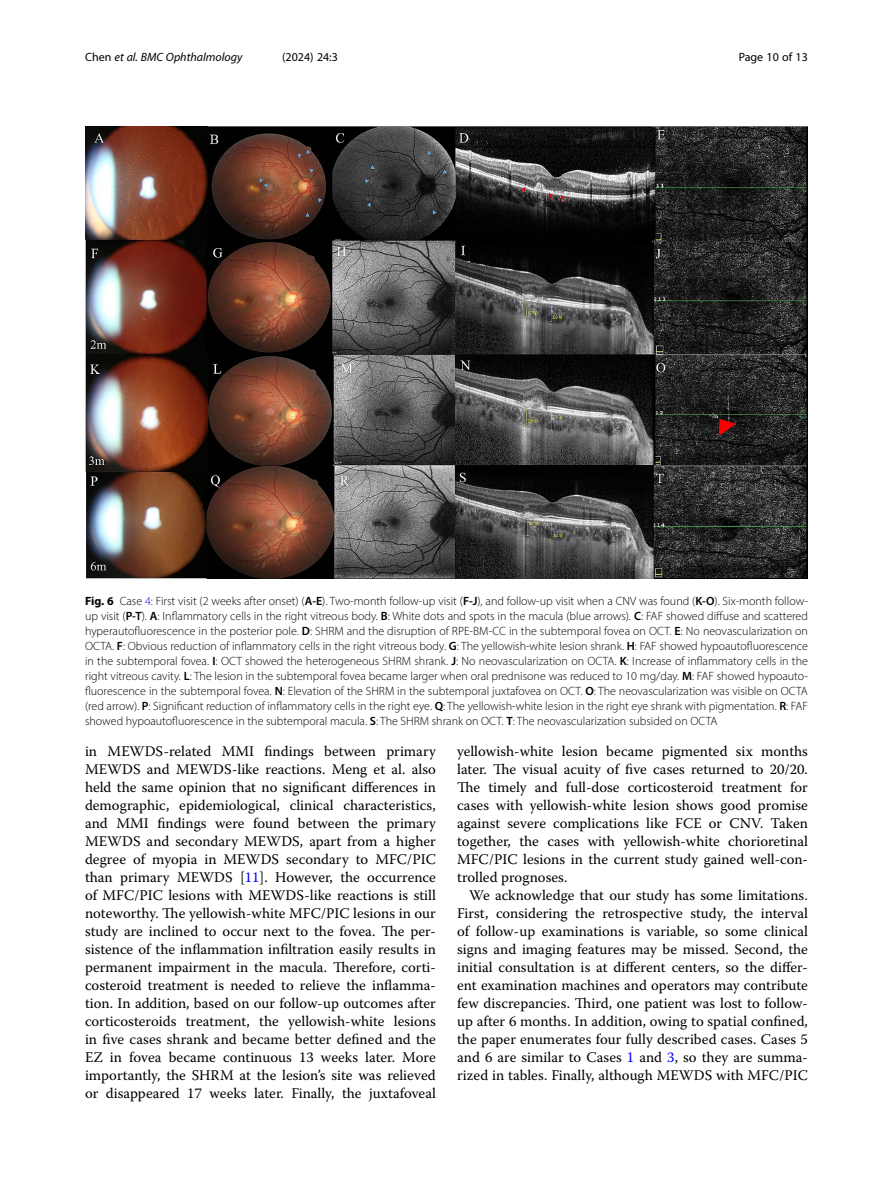
<style>
.page{position:relative;width:893px;height:1191px;background:#fff}
.page>*{position:absolute;margin:0;border:0;box-sizing:border-box;transform-origin:0 0}
.Body_Text_Indent{font:14.7px/18px "Warnock Pro";color:#000;text-align:justify}
.Figure_Caption{font:300 12px/15px "Myriad Pro";color:#000;text-align:justify}
.t1{font:italic 12px "Myriad Pro";color:#000}
.t2{font:12px "Myriad Pro";color:#000}
.s1{font-style:normal}
.s2{font-weight:700}
.s3{color:#00f}
.s4{font-weight:600}
</style>
<div class="page">
<img style="left:85px;top:126px;width:723px;height:452px">
<p class="t1" style="left:85px;top:50px;width:159px"><span class="s1">Chen</span> et al. BMC Ophthalmology</p>
<p class="t2" style="left:282px;top:50px;width:57px">(2024) 24:3</p>
<p class="t2" style="left:739px;top:50px;width:71px">Page 10 of 13</p>
<p class="Figure_Caption" style="left:85px;top:593px;width:724px"><span class="s2">Fig. 6</span> Case <span class="s3">4</span>: First visit (2 weeks after onset) (<span class="s4">A-E</span>). Two-month follow-up visit (<span class="s4">F-J</span>), and follow-up visit when a CNV was found (<span class="s4">K-O</span>). Six-month follow&shy;up visit (<span class="s4">P-T</span>). <span class="s4">A</span>: Inflammatory cells in the right vitreous body. <span class="s4">B</span>: White dots and spots in the macula (blue arrows). <span class="s4">C</span>: FAF showed diffuse and scattered hyperautofluorescence in the posterior pole. <span class="s4">D</span>: SHRM and the disruption of RPE-BM-CC in the subtemporal fovea on OCT. <span class="s4">E</span>: No neovascularization on OCTA. <span class="s4">F</span>: Obvious reduction of inflammatory cells in the right vitreous body. <span class="s4">G</span>: The yellowish-white lesion shrank. <span class="s4">H</span>: FAF showed hypoautofluorescence in the subtemporal fovea. <span class="s4">I</span>: OCT showed the heterogeneous SHRM shrank. <span class="s4">J</span>: No neovascularization on OCTA. <span class="s4">K</span>: Increase of inflammatory cells in the right vitreous cavity. <span class="s4">L</span>: The lesion in the subtemporal fovea became larger when oral prednisone was reduced to 10 mg/day. <span class="s4">M</span>: FAF showed hypoauto&shy;fluorescence in the subtemporal fovea. <span class="s4">N</span>: Elevation of the SHRM in the subtemporal juxtafovea on OCT. <span class="s4">O</span>: The neovascularization was visible on OCTA (red arrow). <span class="s4">P</span>: Significant reduction of inflammatory cells in the right eye. <span class="s4">Q</span>: The yellowish-white lesion in the right eye shrank with pigmentation. <span class="s4">R</span>: FAF showed hypoautofluorescence in the subtemporal macula. <span class="s4">S</span>: The SHRM shrank on OCT. <span class="s4">T</span>: The neovascularization subsided on OCTA</p>
<p class="Body_Text_Indent" style="left:85px;top:742px;width:352px">in MEWDS-related MMI findings between primary MEWDS and MEWDS-like reactions. Meng et al. also held the same opinion that no significant differences in demographic, epidemiological, clinical characteristics, and MMI findings were found between the primary MEWDS and secondary MEWDS, apart from a higher degree of myopia in MEWDS secondary to MFC/PIC than primary MEWDS [<span class="s3">11</span>]. However, the occurrence of MFC/PIC lesions with MEWDS-like reactions is still noteworthy. The yellowish-white MFC/PIC lesions in our study are inclined to occur next to the fovea. The per&shy;sistence of the inflammation infiltration easily results in permanent impairment in the macula. Therefore, corti&shy;costeroid treatment is needed to relieve the inflamma&shy;tion. In addition, based on our follow-up outcomes after corticosteroids treatment, the yellowish-white lesions in five cases shrank and became better defined and the EZ in fovea became continuous 13 weeks later. More importantly, the SHRM at the lesion’s site was relieved or disappeared 17 weeks later. Finally, the juxtafoveal</p>
<p class="Body_Text_Indent" style="left:457px;top:742px;width:352px">yellowish-white lesion became pigmented six months later. The visual acuity of five cases returned to 20/20.<br>The timely and full-dose corticosteroid treatment for cases with yellowish-white lesion shows good promise against severe complications like FCE or CNV. Taken together, the cases with yellowish-white chorioretinal MFC/PIC lesions in the current study gained well-con&shy;trolled prognoses.</p>
<p class="Body_Text_Indent" style="left:457px;top:886px;width:352px;text-indent:12px">We acknowledge that our study has some limitations.<br>First, considering the retrospective study, the interval of follow-up examinations is variable, so some clinical signs and imaging features may be missed. Second, the initial consultation is at different centers, so the differ&shy;ent examination machines and operators may contribute few discrepancies. Third, one patient was lost to follow&shy;up after 6 months. In addition, owing to spatial confined, the paper enumerates four fully described cases. Cases 5 and 6 are similar to Cases <span class="s3">1</span> and <span class="s3">3</span>, so they are summa&shy;rized in tables. Finally, although MEWDS with MFC/PIC</p>
</div>
